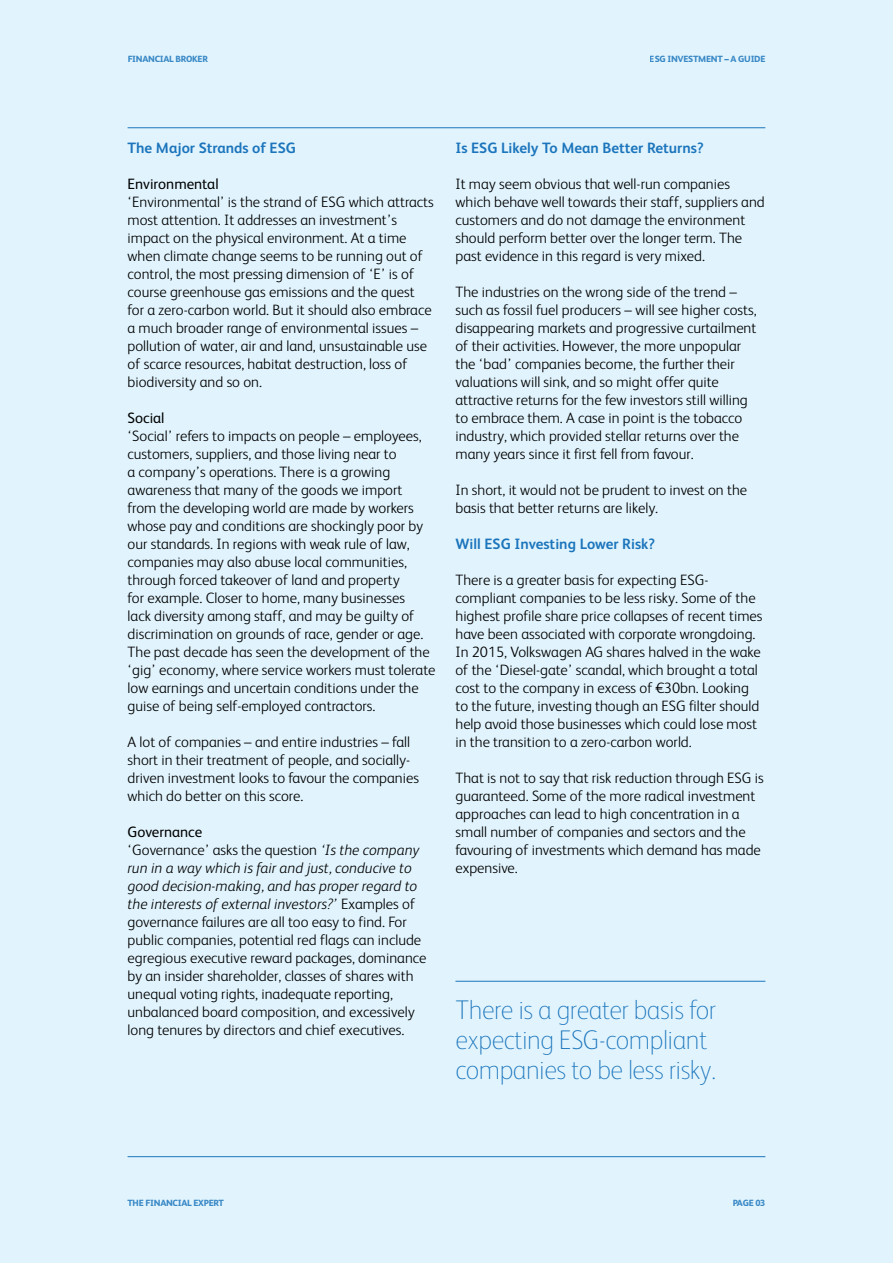
<style>
.page{position:relative;width:893px;height:1263px;background:#e1f4fd}
.page>*{position:absolute;margin:0;border:0;box-sizing:border-box;transform-origin:0 0}
.t1{font:100 27px/30px "FS Albert";letter-spacing:-.02em;color:#1c75bc}
.t2{font:300 15px/18px "FS Albert";color:#000}
.t3{font:700 15px "FS Albert";color:#1c75bc}
.t4{font:15px "FS Albert";color:#000}
.t5{font:800 9px "FS Albert";letter-spacing:-.03em;color:#1c75bc}
.s1{font-style:italic}
</style>
<div class="page">
<hr style="left:128px;top:127px;width:637px;height:1px;background:#1c75bc">
<hr style="left:128px;top:1156px;width:637px;height:1px;background:#1c75bc">
<hr style="left:455px;top:981px;width:310px;height:1px;background:#1c75bc">
<p class="t5" style="left:128px;top:53px;width:82px">FINANCIAL BROKER</p>
<p class="t5" style="left:650px;top:53px;width:117px">ESG INVESTMENT – A GUIDE</p>
<p class="t3" style="left:128px;top:139px;width:170px">The Major Strands of ESG</p>
<p class="t4" style="left:128px;top:175px;width:93px">Environmental</p>
<p class="t2" style="left:128px;top:193px;width:308px">‘Environmental’ is the strand of ESG which attracts most attention. It addresses an investment’s impact on the physical environment. At a time when climate change seems to be running out of control, the most pressing dimension of ‘E’ is of course greenhouse gas emissions and the quest for a zero-carbon world. But it should also embrace a much broader range of environmental issues – pollution of water, air and land, unsustainable use of scarce resources, habitat destruction, loss of biodiversity and so on.</p>
<p class="t4" style="left:128px;top:409px;width:39px">Social</p>
<p class="t2" style="left:128px;top:427px;width:309px">‘Social’ refers to impacts on people – employees, customers, suppliers, and those living near to<br>a company’s operations. There is a growing awareness that many of the goods we import<br>from the developing world are made by workers whose pay and conditions are shockingly poor by our standards. In regions with weak rule of law, companies may also abuse local communities, through forced takeover of land and property<br>for example. Closer to home, many businesses<br>lack diversity among staff, and may be guilty of discrimination on grounds of race, gender or age.<br>The past decade has seen the development of the ‘gig’ economy, where service workers must tolerate low earnings and uncertain conditions under the guise of being self-employed contractors.</p>
<p class="t2" style="left:128px;top:733px;width:293px">A lot of companies – and entire industries – fall short in their treatment of people, and socially&shy;driven investment looks to favour the companies which do better on this score.</p>
<p class="t4" style="left:128px;top:823px;width:76px">Governance</p>
<p class="t2" style="left:128px;top:841px;width:300px">‘Governance’ asks the question <span class="s1">‘Is the company run in a way which is fair and just, conducive to good decision-making, and has proper regard to the interests of external investors?’</span> Examples of governance failures are all too easy to find. For public companies, potential red flags can include egregious executive reward packages, dominance by an insider shareholder, classes of shares with unequal voting rights, inadequate reporting, unbalanced board composition, and excessively long tenures by directors and chief executives.</p>
<p class="t3" style="left:455px;top:139px;width:250px">Is ESG Likely To Mean Better Returns?</p>
<p class="t2" style="left:455px;top:175px;width:311px">It may seem obvious that well-run companies which behave well towards their staff, suppliers and customers and do not damage the environment should perform better over the longer term. The past evidence in this regard is very mixed.</p>
<p class="t2" style="left:455px;top:283px;width:303px">The industries on the wrong side of the trend – such as fossil fuel producers – will see higher costs, disappearing markets and progressive curtailment of their activities. However, the more unpopular the ‘bad’ companies become, the further their valuations will sink, and so might offer quite attractive returns for the few investors still willing to embrace them. A case in point is the tobacco industry, which provided stellar returns over the many years since it first fell from favour.</p>
<p class="t2" style="left:455px;top:481px;width:293px">In short, it would not be prudent to invest on the basis that better returns are likely.</p>
<p class="t3" style="left:455px;top:535px;width:201px">Will ESG Investing Lower Risk?</p>
<p class="t2" style="left:455px;top:571px;width:308px">There is a greater basis for expecting ESG&shy;compliant companies to be less risky. Some of the highest profile share price collapses of recent times have been associated with corporate wrongdoing.<br>In 2015, Volkswagen AG shares halved in the wake of the ‘Diesel-gate’ scandal, which brought a total cost to the company in excess of €30bn. Looking to the future, investing though an ESG filter should help avoid those businesses which could lose most in the transition to a zero-carbon world.</p>
<p class="t2" style="left:455px;top:769px;width:310px">That is not to say that risk reduction through ESG is guaranteed. Some of the more radical investment approaches can lead to high concentration in a small number of companies and sectors and the favouring of investments which demand has made expensive.</p>
<p class="t1" style="left:455px;top:995px;width:262px">There is a greater basis for expecting ESG-compliant companies to be less risky.</p>
<p class="t5" style="left:128px;top:1197px;width:98px">THE FINANCIAL EXPERT</p>
<p class="t5" style="left:733px;top:1197px;width:34px">PAGE 03</p>
</div>
